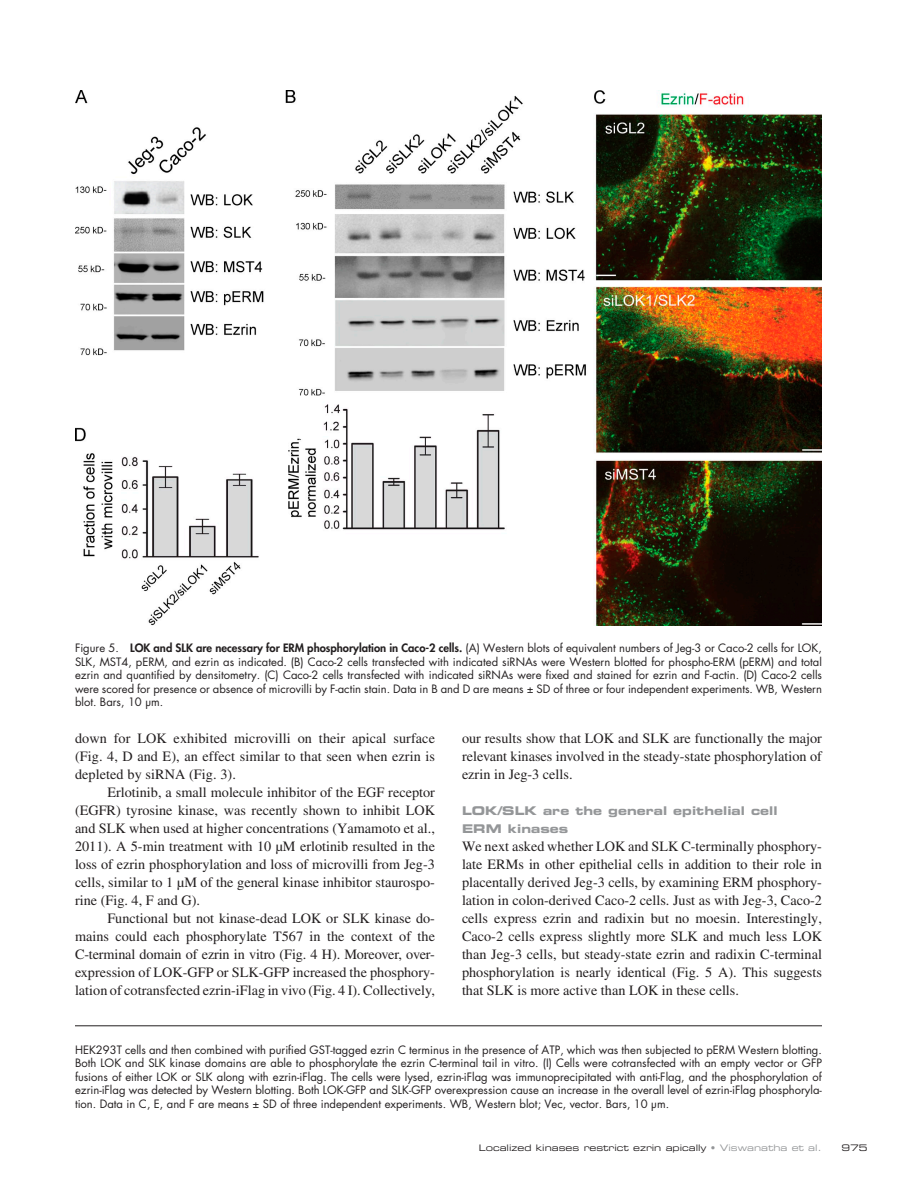
<style>
.page{position:relative;width:918px;height:1188px;background:#fff}
.page>*{position:absolute;margin:0;border:0;box-sizing:border-box;transform-origin:0 0}
.t1{font:14.25px/18px "Times LT Std";color:#231f20;text-align:justify}
.t2{font:12px/18px "Eurostile LT Std Bold Ex 2";letter-spacing:.005em;color:#949698}
.t3{font:11.25px/13.5px "Futura Std";color:#231f20;text-align:justify}
.t4{font:9px "Eurostile LT Std Ex 2";color:#231f20}
.s1{font-weight:800}
.s2{color:#949698}
</style>
<div class="page">
<hr style="left:75px;top:1026px;width:747px;height:1px;background:#231f20">
<img style="left:75px;top:90px;width:747px;height:535px">
<p class="t3" style="left:75px;top:641px;width:749px">Figure 5. <span class="s1">LOK and SLK are necessary for ERM phosphorylation in Caco-2 cells.</span> (A) Western blots of equivalent numbers of Jeg-3 or Caco-2 cells for LOK, SLK, MST4, pERM, and ezrin as indicated. (B) Caco-2 cells transfected with indicated siRNAs were Western blotted for phospho-ERM (pERM) and total ezrin and quantified by densitometry. (C) Caco-2 cells transfected with indicated siRNAs were fixed and stained for ezrin and F-actin. (D) Caco-2 cells were scored for presence or absence of microvilli by F-actin stain. Data in B and D are means ± SD of three or four independent experiments. WB, Western blot. Bars, 10 µm.</p>
<p class="t1" style="left:75px;top:729px;width:362px">down for LOK exhibited microvilli on their apical surface (Fig. 4, D and E), an effect similar to that seen when ezrin is depleted by siRNA (Fig. 3).</p>
<p class="t1" style="left:75px;top:783px;width:362px;text-indent:32px">Erlotinib, a small molecule inhibitor of the EGF receptor (EGFR) tyrosine kinase, was recently shown to inhibit LOK and SLK when used at higher concentrations (Yamamoto et al., 2011). A 5-min treatment with 10 µM erlotinib resulted in the loss of ezrin phosphorylation and loss of microvilli from Jeg-3 cells, similar to 1 µM of the general kinase inhibitor staurospo&shy;rine (Fig. 4, F and G).</p>
<p class="t1" style="left:75px;top:909px;width:362px;text-indent:32px">Functional but not kinase-dead LOK or SLK kinase do&shy;mains could each phosphorylate T567 in the context of the C-terminal domain of ezrin in vitro (Fig. 4 H). Moreover, over&shy;expression of LOK-GFP or SLK-GFP increased the phosphory&shy;lation of cotransfected ezrin-iFlag in vivo (Fig. 4 I). Collectively,</p>
<p class="t1" style="left:462px;top:729px;width:362px">our results show that LOK and SLK are functionally the major relevant kinases involved in the steady-state phosphorylation of ezrin in Jeg-3 cells.</p>
<p class="t2" style="left:462px;top:801px;width:317px">LOK/SLK are the general epithelial cell<br>ERM kinases</p>
<p class="t1" style="left:462px;top:837px;width:362px">We next asked whether LOK and SLK C-terminally phosphory&shy;late ERMs in other epithelial cells in addition to their role in placentally derived Jeg-3 cells, by examining ERM phosphory&shy;lation in colon-derived Caco-2 cells. Just as with Jeg-3, Caco-2 cells express ezrin and radixin but no moesin. Interestingly, Caco-2 cells express slightly more SLK and much less LOK than Jeg-3 cells, but steady-state ezrin and radixin C-terminal phosphorylation is nearly identical (Fig. 5 A). This suggests that SLK is more active than LOK in these cells.</p>
<p class="t3" style="left:75px;top:1043px;width:749px">HEK293T cells and then combined with purified GST-tagged ezrin C terminus in the presence of ATP, which was then subjected to pERM Western blotting.<br>Both LOK and SLK kinase domains are able to phosphorylate the ezrin C-terminal tail in vitro. (I) Cells were cotransfected with an empty vector or GFP fusions of either LOK or SLK along with ezrin-iFlag. The cells were lysed, ezrin-iFlag was immunoprecipitated with anti-Flag, and the phosphorylation of ezrin-iFlag was detected by Western blotting. Both LOK-GFP and SLK-GFP overexpression cause an increase in the overall level of ezrin-iFlag phosphoryla&shy;tion. Data in C, E, and F are means ± SD of three independent experiments. WB, Western blot; Vec, vector. Bars, 10 µm.</p>
<p class="t4" style="left:479px;top:1142px;width:345px">Localized kinases restrict ezrin apically <span class="s2">• Viswanatha et al.</span></p>
<p class="t4" style="left:842px;top:1142px;width:28px">975</p>
</div>
